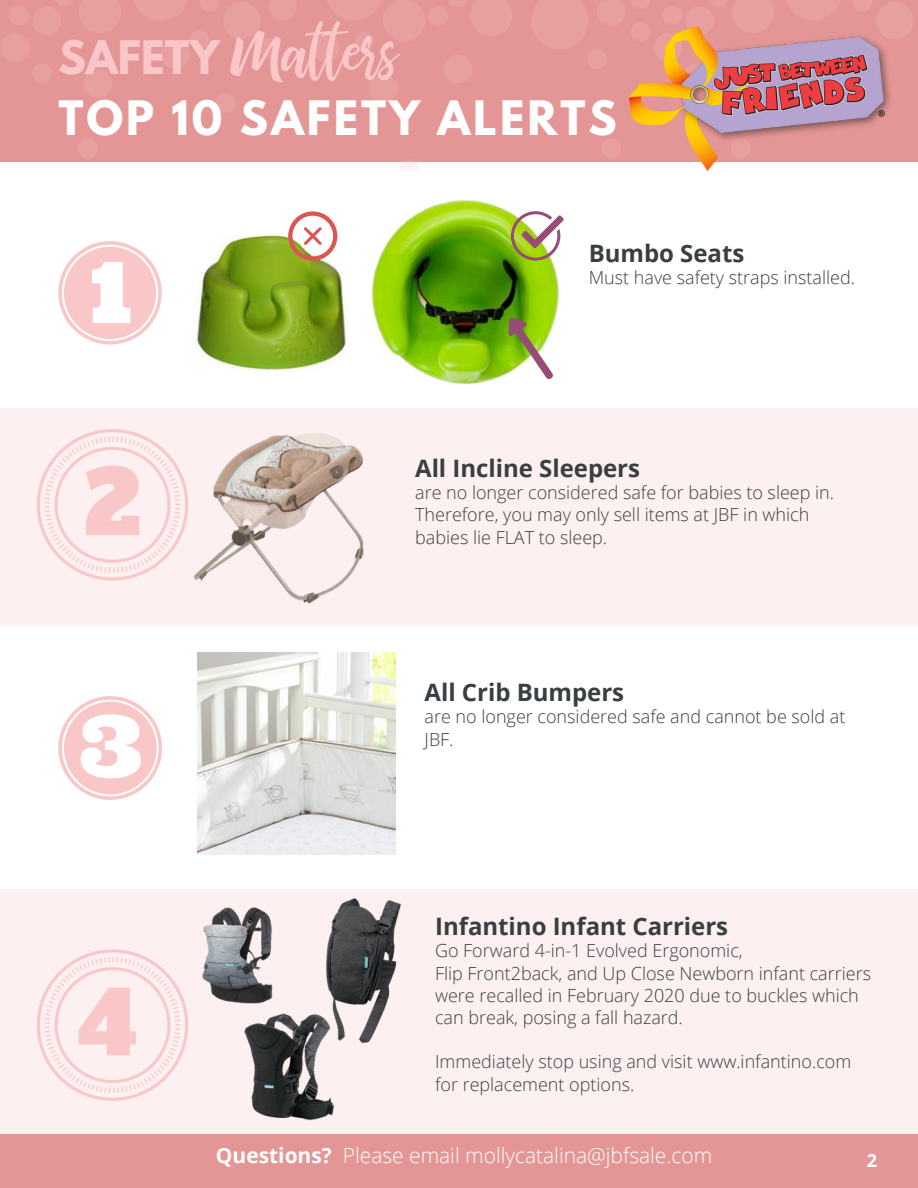
<style>
.page{position:relative;width:918px;height:1188px;background:#fff}
.page>*{position:absolute;margin:0;border:0;box-sizing:border-box;transform-origin:0 0}
.t1{font:87px "Alfa Slab One";color:#fac7c8}
.t2{font:58.35px "bhatoshine";color:#fac7c8}
.t3{font:700 42px "League Spartan";letter-spacing:.07em;color:#fff}
.t4{font:700 40.95px "League Spartan";color:#fac7c8}
.t5{font:700 24px "Open Sans";color:#393e41}
.t6{font:300 21px "Open Sans";color:#fff}
.t7{font:700 21px "Open Sans";color:#fff}
.t8{font:300 18px/22.2px "Open Sans";color:#393e41}
.t9{font:700 18px "Open Sans";color:#fff}
</style>
<div class="page">
<div style="left:0;top:889px;width:918px;height:272px;background:#fdf0f0"></div>
<div style="left:0;top:1134px;width:918px;height:54px;background:#e39695"></div>
<div style="left:0;top:0;width:918px;height:162px;background:#e39695"></div>
<div style="left:876px;top:2px;width:38px;height:38px;background:#e79f9f;border-radius:50%"></div>
<div style="left:160px;top:40px;width:29px;height:29px;background:#e79f9f;border-radius:50%"></div>
<div style="left:216px;top:93px;width:20px;height:20px;background:#e79f9f;border-radius:50%"></div>
<div style="left:78px;top:138px;width:20px;height:20px;background:#e79f9f;border-radius:50%"></div>
<div style="left:258px;top:38px;width:20px;height:20px;background:#e79f9f;border-radius:50%"></div>
<div style="left:189px;top:30px;width:20px;height:20px;background:#e79f9f;border-radius:50%"></div>
<div style="left:223px;top:2px;width:38px;height:38px;background:#e79f9f;border-radius:50%"></div>
<div style="left:383px;top:0;width:42px;height:42px;background:#e79f9f;border-radius:50%"></div>
<svg style="left:400px;top:162px;width:19px;height:8px"></svg>
<div style="left:587px;top:49px;width:20px;height:20px;background:#e79f9f;border-radius:50%"></div>
<div style="left:428px;top:6px;width:20px;height:20px;background:#e79f9f;border-radius:50%"></div>
<div style="left:354px;top:32px;width:20px;height:20px;background:#e79f9f;border-radius:50%"></div>
<div style="left:601px;top:138px;width:20px;height:20px;background:#e79f9f;border-radius:50%"></div>
<img style="left:629px;top:27px;width:262px;height:143px">
<div style="left:0;top:409px;width:918px;height:217px;background:#fdf0f0"></div>
<img style="left:193px;top:433px;width:171px;height:171px">
<img style="left:197px;top:653px;width:198px;height:201px">
<img style="left:202px;top:898px;width:199px;height:222px">
<img style="left:196px;top:236px;width:150px;height:135px">
<img style="left:371px;top:200px;width:188px;height:184px">
<svg style="left:511px;top:211px;width:53px;height:50px"></svg>
<svg style="left:288px;top:211px;width:49px;height:50px"></svg>
<svg style="left:508px;top:317px;width:45px;height:63px"></svg>
<svg style="left:58px;top:241px;width:104px;height:104px"></svg>
<svg style="left:58px;top:696px;width:104px;height:104px"></svg>
<svg style="left:37px;top:949px;width:151px;height:152px"></svg>
<svg style="left:37px;top:429px;width:151px;height:151px"></svg>
<p class="t2" style="left:232px;top:8px;width:166px">Matters</p>
<p class="t3" style="left:58px;top:97px;width:560px">TOP 10 SAFETY ALERTS</p>
<p class="t4" style="left:58px;top:37px;width:163px">SAFETY</p>
<p class="t1" style="left:85px;top:445px;width:58px">2</p>
<p class="t1" style="left:77px;top:965px;width:62px">4</p>
<p class="t5" style="left:589px;top:236px;width:157px">Bumbo Seats</p>
<p class="t8" style="left:589px;top:266px;width:268px">Must have safety straps installed.</p>
<p class="t5" style="left:415px;top:451px;width:226px">All Incline Sleepers</p>
<p class="t8" style="left:415px;top:481px;width:420px">are no longer considered safe for babies to sleep in.<br>Therefore, you may only sell items at JBF in which babies lie FLAT to sleep.</p>
<p class="t5" style="left:425px;top:675px;width:201px">All Crib Bumpers</p>
<p class="t8" style="left:425px;top:705px;width:422px">are no longer considered safe and cannot be sold at<br>JBF.</p>
<p class="t5" style="left:435px;top:910px;width:295px">Infantino Infant Carriers</p>
<p class="t8" style="left:435px;top:939px;width:309px">Go Forward 4-in-1 Evolved Ergonomic,</p>
<p class="t8" style="left:435px;top:961px;width:438px">Flip Front2back, and Up Close Newborn infant carriers were recalled in February 2020 due to buckles which can break, posing a fall hazard.</p>
<p class="t8" style="left:435px;top:1050px;width:418px">Immediately stop using and visit www.infantino.com for replacement options.</p>
<p class="t7" style="left:216px;top:1141px;width:117px">Questions?</p>
<p class="t6" style="left:343px;top:1141px;width:371px">Please email mollycatalina@jbfsale.com</p>
<p class="t9" style="left:867px;top:1148px;width:12px">2</p>
</div>
